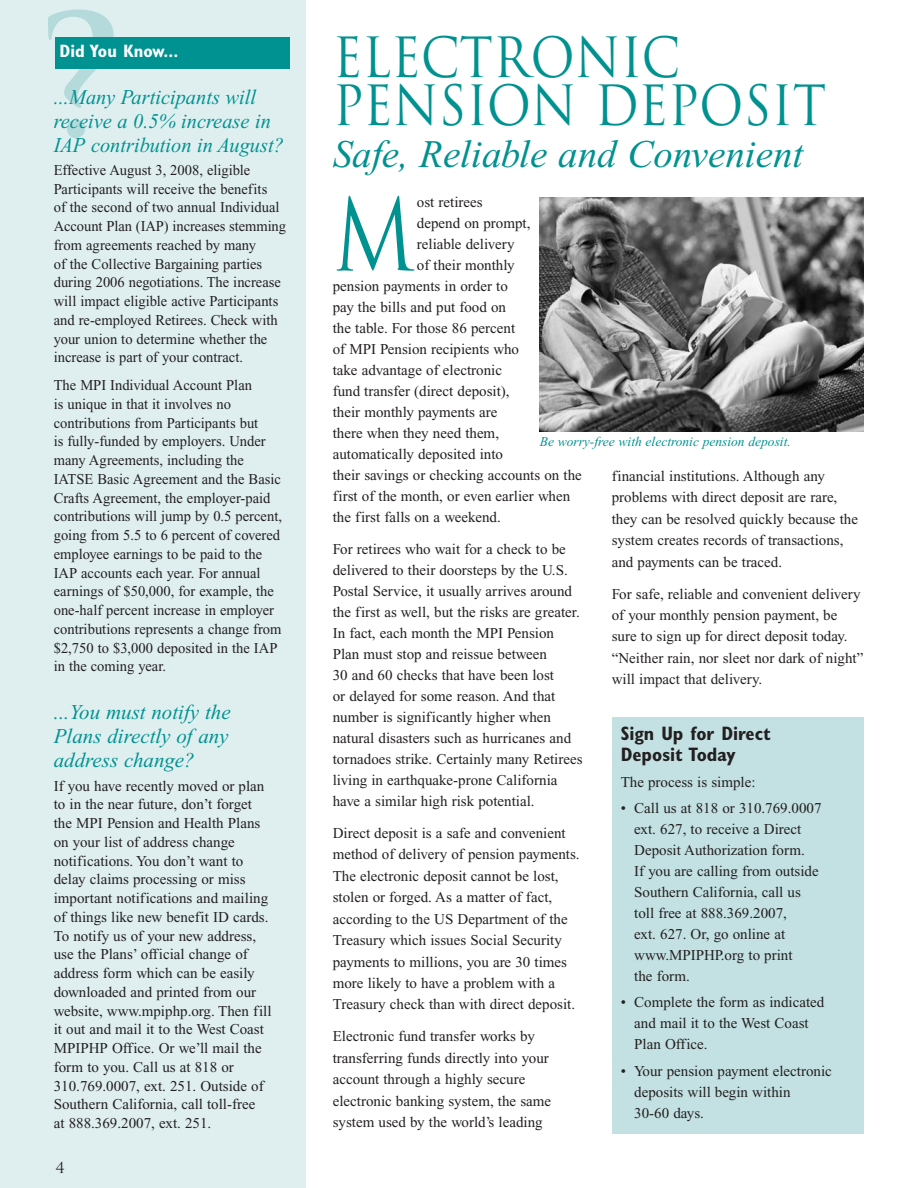
<style>
.page{position:relative;width:918px;height:1188px;background:#fff}
.page>*{position:absolute;margin:0;border:0;box-sizing:border-box;transform-origin:0 0}
.t1{font:700 163.95px "Trajan";color:#b5dadb}
.t2{font:97.5px "Trajan";color:#009290;scale:.8 1}
.t3{font:54px/48px "Trajan";color:#009290;scale:.9 1}
.t4{font:italic 39px "Times New Roman";color:#009290}
.t5{font:italic 21px/24px "Times New Roman";color:#009290}
.t6{font:700 condensed 19.5px/21px "Gill Sans";color:#231f20}
.t7{font:700 condensed 18px "Gill Sans";color:#fff}
.t8{font:15px/18.8px "Times New Roman";color:#231f20}
.t9{font:15px "Trajan";color:#231f20}
.t10{font:italic 13.5px "Times New Roman";color:#009290}
</style>
<div class="page">
<div style="left:0;top:0;width:306px;height:1188px;background:#dfeff0"></div>
<div style="left:612px;top:717px;width:252px;height:417px;background:#c3e1e2"></div>
<div style="left:55px;top:37px;width:235px;height:32px;background:#009290"></div>
<img style="left:540px;top:197px;width:324px;height:235px">
<h1 class="t1" style="left:38px;top:-17px;width:89px">?</h1>
<p class="t7" style="left:60px;top:45px;width:120px">Did You Know...</p>
<h3 class="t5" style="left:54px;top:87px;width:232px">...Many Participants will receive a 0.5% increase in<br>IAP contribution in August?</h3>
<p class="t8" style="left:54px;top:162px;width:234px">Effective August 3, 2008, eligible Participants will receive the benefits<br>of the second of two annual Individual Account Plan (IAP) increases stemming from agreements reached by many<br>of the Collective Bargaining parties during 2006 negotiations. The increase will impact eligible active Participants and re-employed Retirees. Check with your union to determine whether the increase is part of your contract.</p>
<p class="t8" style="left:54px;top:377px;width:230px">The MPI Individual Account Plan<br>is unique in that it involves no contributions from Participants but<br>is fully-funded by employers. Under many Agreements, including the IATSE Basic Agreement and the Basic Crafts Agreement, the employer-paid contributions will jump by 0.5 percent, going from 5.5 to 6 percent of covered employee earnings to be paid to the IAP accounts each year. For annual earnings of $50,000, for example, the one-half percent increase in employer contributions represents a change from $2,750 to $3,000 deposited in the IAP in the coming year.</p>
<h3 class="t5" style="left:54px;top:702px;width:178px;text-align:justify">...You must notify the Plans directly of any address change?</h3>
<p class="t8" style="left:54px;top:778px;width:219px">If you have recently moved or plan to in the near future, don’t forget the MPI Pension and Health Plans on your list of address change notifications. You don’t want to delay claims processing or miss important notifications and mailing of things like new benefit ID cards.<br>To notify us of your new address, use the Plans’ official change of address form which can be easily downloaded and printed from our website, www.mpiphp.org. Then fill it out and mail it to the West Coast<br>MPIPHP Office. Or we’ll mail the form to you. Call us at 818 or<br>310.769.0007, ext. 251. Outside of<br>Southern California, call toll-free<br>at 888.369.2007, ext. 251.</p>
<p class="t9" style="left:56px;top:1159px;width:11px">4</p>
<h3 class="t3" style="left:333px;top:34px;width:550px">ELECTRONIC<br>PENSION DEPOSIT</h3>
<h3 class="t4" style="left:333px;top:140px;width:472px">Safe, Reliable and Convenient</h3>
<h2 class="t2" style="left:333px;top:180px;width:104px">M</h2>
<p class="t8" style="left:417px;top:194px;width:67px">ost retirees</p>
<p class="t8" style="left:417px;top:215px;width:115px">depend on prompt,</p>
<p class="t8" style="left:417px;top:236px;width:99px">reliable delivery</p>
<p class="t8" style="left:417px;top:257px;width:99px">of their monthly</p>
<p class="t8" style="left:333px;top:278px;width:177px">pension payments in order to</p>
<p class="t8" style="left:333px;top:299px;width:175px">pay the bills and put food on</p>
<p class="t8" style="left:333px;top:320px;width:184px">the table. For those 86 percent</p>
<p class="t8" style="left:333px;top:341px;width:188px">of MPI Pension recipients who</p>
<p class="t8" style="left:333px;top:362px;width:171px">take advantage of electronic</p>
<p class="t8" style="left:333px;top:383px;width:178px">fund transfer (direct deposit),</p>
<p class="t8" style="left:333px;top:404px;width:166px">their monthly payments are</p>
<p class="t8" style="left:333px;top:425px;width:168px">there when they need them,</p>
<p class="t8" style="left:333px;top:446px;width:172px">automatically deposited into</p>
<p class="t8" style="left:333px;top:467px;width:251px">their savings or checking accounts on the</p>
<p class="t8" style="left:333px;top:488px;width:239px">first of the month, or even earlier when</p>
<p class="t8" style="left:333px;top:509px;width:170px">the first falls on a weekend.</p>
<p class="t8" style="left:333px;top:540px;width:251px;line-height:21px">For retirees who wait for a check to be delivered to their doorsteps by the U.S.<br>Postal Service, it usually arrives around the first as well, but the risks are greater.<br>In fact, each month the MPI Pension Plan must stop and reissue between<br>30 and 60 checks that have been lost<br>or delayed for some reason. And that number is significantly higher when natural disasters such as hurricanes and tornadoes strike. Certainly many Retirees living in earthquake-prone California have a similar high risk potential.</p>
<p class="t8" style="left:333px;top:824px;width:248px;line-height:21.5px">Direct deposit is a safe and convenient method of delivery of pension payments.<br>The electronic deposit cannot be lost, stolen or forged. As a matter of fact, according to the US Department of the Treasury which issues Social Security payments to millions, you are 30 times more likely to have a problem with a Treasury check than with direct deposit.</p>
<p class="t8" style="left:333px;top:1027px;width:220px;line-height:21.5px">Electronic fund transfer works by transferring funds directly into your account through a highly secure electronic banking system, the same system used by the world’s leading</p>
<p class="t10" style="left:540px;top:436px;width:252px">Be worry-free with electronic pension deposit.</p>
<p class="t8" style="left:612px;top:466px;width:248px;line-height:21.5px">financial institutions. Although any problems with direct deposit are rare, they can be resolved quickly because the system creates records of transactions, and payments can be traced.</p>
<p class="t8" style="left:612px;top:584px;width:253px;line-height:21.5px">For safe, reliable and convenient delivery of your monthly pension payment, be sure to sign up for direct deposit today. “Neither rain, nor sleet nor dark of night” will impact that delivery.</p>
<h3 class="t6" style="left:621px;top:724px;width:152px">Sign Up for Direct<br>Deposit Today</h3>
<p class="t8" style="left:621px;top:774px;width:136px">The process is simple:</p>
<p class="t8" style="left:634px;top:799px;width:189px;line-height:21px;text-indent:-14px">• Call us at 818 or 310.769.0007 ext. 627, to receive a Direct<br>Deposit Authorization form.<br>If you are calling from outside<br>Southern California, call us toll free at 888.369.2007,<br>ext. 627. Or, go online at www.MPIPHP.org to print<br>the form.</p>
<p class="t8" style="left:634px;top:993px;width:192px;line-height:21px;text-indent:-14px">• Complete the form as indicated and mail it to the West Coast<br>Plan Office.</p>
<p class="t8" style="left:634px;top:1061px;width:199px;line-height:21px;text-indent:-14px">• Your pension payment electronic deposits will begin within<br>30-60 days.</p>
</div>
